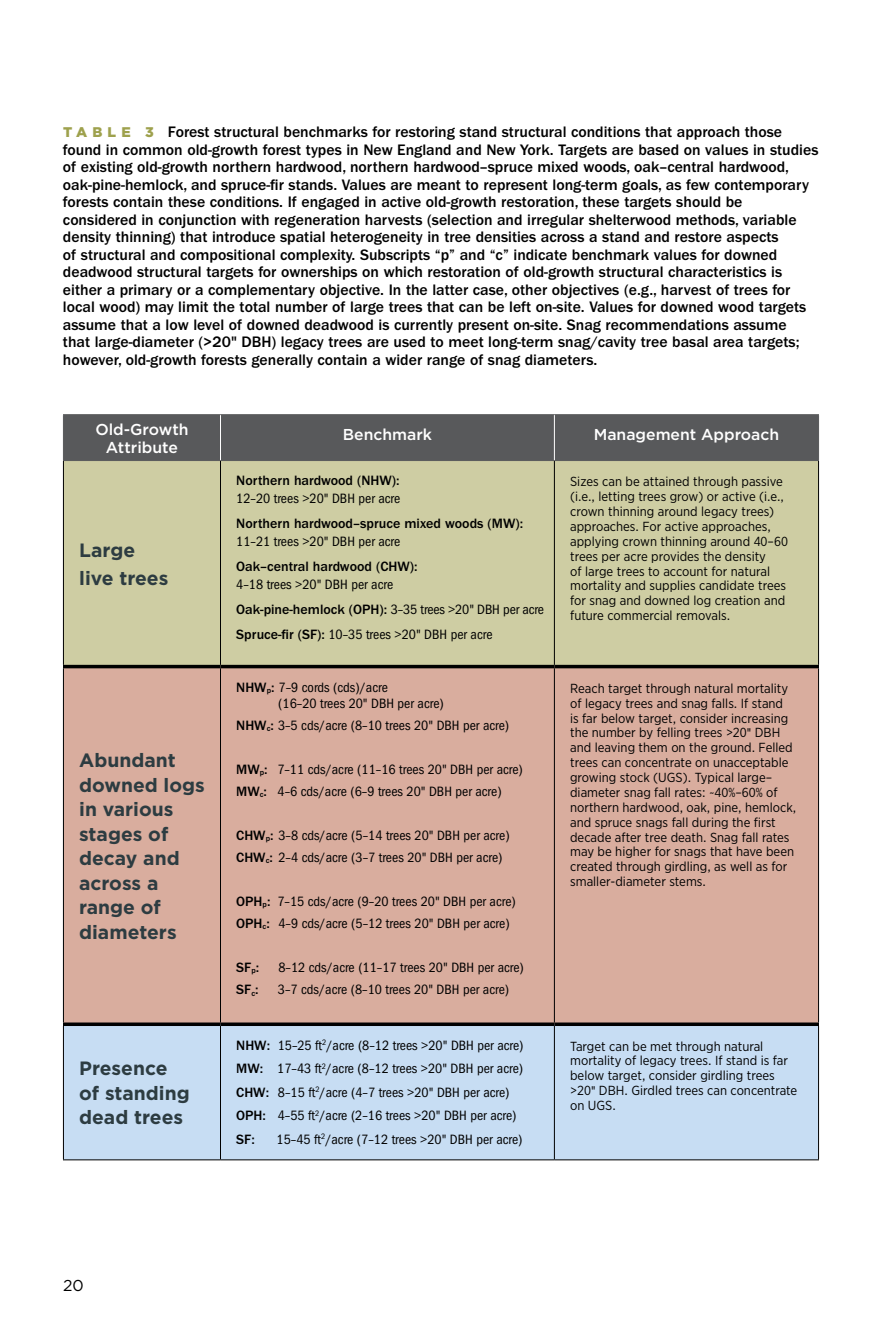
<style>
.page{position:relative;width:882px;height:1323px;background:#fff}
.page>*{position:absolute;margin:0;border:0;box-sizing:border-box;transform-origin:0 0}
.t1{font:700 19.25px/24.5px "Gotham";color:#2d3c41}
.t2{font:500 15.75px/17.5px "ITC Franklin Gothic Std";color:#000}
.t3{font:500 15.75px/17.5px "Gotham";color:#fff;text-align:center}
.t4{font:15.75px "Gotham";color:#000}
.t5{font:condensed 14px/23.6px "ITC Franklin Gothic Std";color:#000}
.t6{font:500 14px "ITC Franklin Gothic Std";color:#000}
.t7{font:13.12px/14.9px "Gotham Narrow";color:#000}
.s1{font-family:"Gotham";font-weight:900;font-size:14px;color:#9ea14d}
.s2{font-weight:500;font-stretch:normal}
.s3{font-family:"ITC Franklin Gothic Std";font-stretch:condensed}
</style>
<div class="page">
<div style="left:64px;top:415px;width:754px;height:45px;background:#58595b"></div>
<div style="left:64px;top:461px;width:754px;height:204px;background:#cecda3"></div>
<div style="left:64px;top:668px;width:754px;height:355px;background:#d9ad9e"></div>
<div style="left:64px;top:1026px;width:754px;height:133px;background:#c7ddf3"></div>
<hr style="left:63px;top:414px;width:157px;height:1px;background:#58595b">
<hr style="left:63px;top:415px;width:1px;height:45px;background:#58595b">
<hr style="left:220px;top:414px;width:334px;height:1px;background:#58595b">
<hr style="left:554px;top:414px;width:265px;height:1px;background:#58595b">
<hr style="left:818px;top:415px;width:1px;height:45px;background:#58595b">
<hr style="left:220px;top:415px;width:1px;height:45px;background:#fff">
<hr style="left:554px;top:415px;width:1px;height:45px;background:#fff">
<hr style="left:63px;top:460px;width:157px;height:1px;background:#58595b">
<hr style="left:220px;top:460px;width:334px;height:1px;background:#58595b">
<hr style="left:554px;top:460px;width:265px;height:1px;background:#58595b">
<hr style="left:63px;top:461px;width:1px;height:204px;background:#000">
<hr style="left:220px;top:461px;width:1px;height:204px;background:#000">
<hr style="left:554px;top:461px;width:1px;height:204px;background:#000">
<hr style="left:818px;top:461px;width:1px;height:204px;background:#000">
<hr style="left:63px;top:668px;width:1px;height:355px;background:#000">
<hr style="left:220px;top:668px;width:1px;height:355px;background:#000">
<hr style="left:554px;top:668px;width:1px;height:355px;background:#000">
<hr style="left:818px;top:668px;width:1px;height:355px;background:#000">
<hr style="left:63px;top:1026px;width:1px;height:133px;background:#000">
<hr style="left:220px;top:1026px;width:1px;height:133px;background:#000">
<hr style="left:554px;top:1026px;width:1px;height:133px;background:#000">
<hr style="left:818px;top:1026px;width:1px;height:133px;background:#000">
<hr style="left:63px;top:1159px;width:157px;height:1px;background:#000">
<hr style="left:220px;top:1159px;width:334px;height:1px;background:#000">
<hr style="left:554px;top:1159px;width:265px;height:1px;background:#000">
<hr style="left:63px;top:665px;width:157px;height:3px;background:#000">
<hr style="left:220px;top:665px;width:334px;height:3px;background:#000">
<hr style="left:554px;top:665px;width:265px;height:3px;background:#000">
<hr style="left:63px;top:1023px;width:157px;height:3px;background:#000">
<hr style="left:220px;top:1023px;width:334px;height:3px;background:#000">
<hr style="left:554px;top:1023px;width:265px;height:3px;background:#000">
<p class="t2" style="left:63px;top:123px;width:757px"><span class="s1">T A B L E 3</span> Forest structural benchmarks for restoring stand structural conditions that approach those found in common old-growth forest types in New England and New York. Targets are based on values in studies of existing old-growth northern hardwood, northern hardwood–spruce mixed woods, oak–central hardwood, oak-pine-hemlock, and spruce-fir stands. Values are meant to represent long-term goals, as few contemporary forests contain these conditions. If engaged in active old-growth restoration, these targets should be considered in conjunction with regeneration harvests (selection and irregular shelterwood methods, variable density thinning) that introduce spatial heterogeneity in tree densities across a stand and restore aspects<br>of structural and compositional complexity. Subscripts “p” and “c” indicate benchmark values for downed deadwood structural targets for ownerships on which restoration of old-growth structural characteristics is either a primary or a complementary objective. In the latter case, other objectives (e.g., harvest of trees for local wood) may limit the total number of large trees that can be left on-site. Values for downed wood targets assume that a low level of downed deadwood is currently present on-site. Snag recommendations assume<br>that large-diameter (&gt;20" DBH) legacy trees are used to meet long-term snag/cavity tree basal area targets; however, old-growth forests generally contain a wider range of snag diameters.</p>
<p class="t3" style="left:95px;top:421px;width:95px">Old-Growth<br>Attribute</p>
<p class="t3" style="left:343px;top:425px;width:91px">Benchmark</p>
<p class="t3" style="left:594px;top:425px;width:187px">Management Approach</p>
<p class="t1" style="left:79px;top:536px;width:91px;line-height:28px">Large live trees</p>
<p class="t1" style="left:79px;top:748px;width:127px">Abundant downed logs in various stages of decay and across a range of diameters</p>
<p class="t1" style="left:79px;top:1056px;width:112px">Presence of standing dead trees</p>
<p class="t6" style="left:236px;top:473px;width:165px">Northern hardwood (NHW):</p>
<p class="t5" style="left:236px;top:487px;width:166px">12–20 trees &gt;20" DBH per acre</p>
<p class="t6" style="left:236px;top:516px;width:288px">Northern hardwood–spruce mixed woods (MW):</p>
<p class="t5" style="left:236px;top:530px;width:166px">11–21 trees &gt;20" DBH per acre</p>
<p class="t6" style="left:236px;top:559px;width:183px">Oak–central hardwood (CHW):</p>
<p class="t5" style="left:236px;top:572px;width:309px;line-height:25.4px">4–18 trees &gt;20" DBH per acre<br><span class="s2">Oak-pine-hemlock (OPH):</span> 3–35 trees &gt;20" DBH per acre<br><span class="s2">Spruce-fir (SF):</span> 10–35 trees &gt;20" DBH per acre</p>
<p class="t5" style="left:278px;top:680px;width:167px;line-height:15.8px;text-indent:-42px"><span class="s2">NHW</span><sub>p</sub><span class="s2">:</span> 7–9 cords (cds)/acre<br>(16–20 trees 20" DBH per acre)</p>
<p class="t5" style="left:236px;top:713px;width:275px"><span class="s2">NHW</span><sub>c</sub><span class="s2">:</span> 3–5 cds/acre (8–10 trees 20" DBH per acre)</p>
<p class="t5" style="left:236px;top:758px;width:288px;line-height:22.1px"><span class="s2">MW</span><sub>p</sub><span class="s2">:</span> 7–11 cds/acre (11–16 trees 20" DBH per acre)<br><span class="s2">MW</span><sub>c</sub><span class="s2">:</span> 4–6 cds/acre (6–9 trees 20" DBH per acre)</p>
<p class="t5" style="left:236px;top:824px;width:275px;line-height:22.1px"><span class="s2">CHW</span><sub>p</sub><span class="s2">:</span> 3–8 cds/acre (5–14 trees 20" DBH per acre)<br><span class="s2">CHW</span><sub>c</sub><span class="s2">:</span> 2–4 cds/acre (3–7 trees 20" DBH per acre)</p>
<p class="t5" style="left:236px;top:891px;width:281px;line-height:22.1px"><span class="s2">OPH</span><sub>p</sub><span class="s2">:</span> 7–15 cds/acre (9–20 trees 20" DBH per acre)<br><span class="s2">OPH</span><sub>c</sub><span class="s2">:</span> 4–9 cds/acre (5–12 trees 20" DBH per acre)</p>
<p class="t6" style="left:236px;top:960px;width:24px">SF<sub>p</sub>:</p>
<p class="t5" style="left:278px;top:956px;width:247px">8–12 cds/acre (11–17 trees 20" DBH per acre)</p>
<p class="t6" style="left:236px;top:982px;width:24px">SF<sub>c</sub>:</p>
<p class="t5" style="left:278px;top:978px;width:233px">3–7 cds/acre (8–10 trees 20" DBH per acre)</p>
<p class="t5" style="left:236px;top:1033px;width:289px"><span class="s2">NHW:</span> 15–25 ft<sup>2</sup>/acre (8–12 trees &gt;20" DBH per acre)<br><span class="s2">MW:</span> 17–43 ft<sup>2</sup>/acre (8–12 trees &gt;20" DBH per acre)<br><span class="s2">CHW:</span> 8–15 ft<sup>2</sup>/acre (4–7 trees &gt;20" DBH per acre)<br><span class="s2">OPH:</span> 4–55 ft<sup>2</sup>/acre (2–16 trees &gt;20" DBH per acre)<br><span class="s2">SF:</span></p>
<p class="t5" style="left:277px;top:1128px;width:247px">15–45 ft<sup>2</sup>/acre (7–12 trees &gt;20" DBH per acre)</p>
<p class="t7" style="left:570px;top:474px;width:219px">Sizes can be attained through passive (i.e., letting trees grow) or active (i.e., crown thinning around legacy trees) approaches. For active approaches, applying crown thinning around 40–60 trees per acre provides the density<br>of large trees to account for natural mortality and supplies candidate trees for snag and downed log creation and future commercial removals.</p>
<p class="t7" style="left:570px;top:681px;width:228px">Reach target through natural mortality of legacy trees and snag falls. If stand<br>is far below target, consider increasing the number by felling trees &gt;20<span class="s3">"</span> DBH and leaving them on the ground. Felled trees can concentrate on unacceptable growing stock (UGS). Typical large– diameter snag fall rates: ~40%–60% of northern hardwood, oak, pine, hemlock, and spruce snags fall during the first decade after tree death. Snag fall rates may be higher for snags that have been created through girdling, as well as for smaller-diameter stems.</p>
<p class="t7" style="left:570px;top:1038px;width:229px">Target can be met through natural mortality of legacy trees. If stand is far below target, consider girdling trees &gt;20<span class="s3">"</span> DBH. Girdled trees can concentrate on UGS.</p>
<p class="t4" style="left:63px;top:1276px;width:22px">20</p>
</div>
